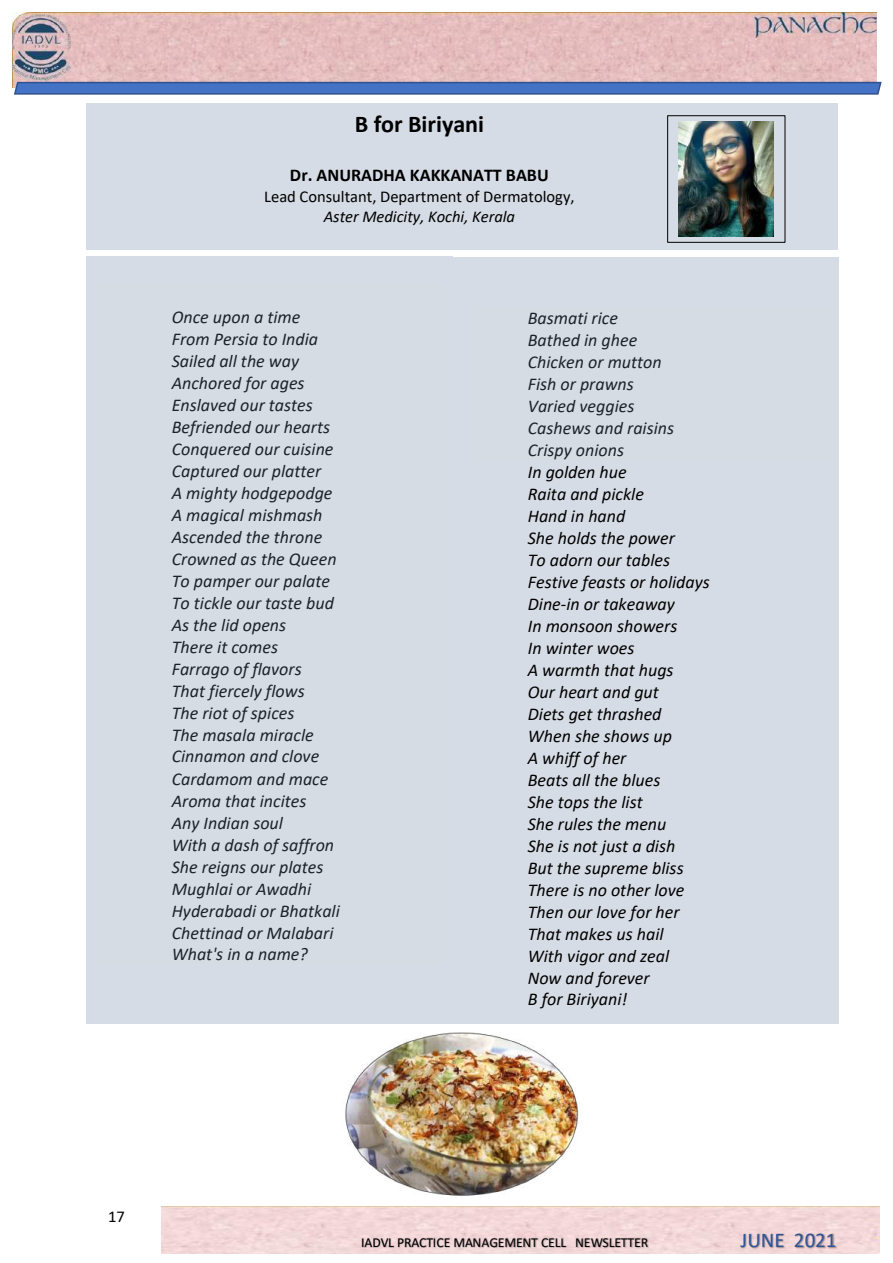
<style>
.page{position:relative;width:893px;height:1263px;background:#fff}
.page>*{position:absolute;margin:0;border:0;box-sizing:border-box;transform-origin:0 0}
.t1{font:700 24.15px "Calibri";color:#000}
.t2{font:20.85px "Calibri";letter-spacing:.01em;color:#2f5496}
.t3{font:italic 18px/21.9px "Calibri";color:#1d2228}
.t4{font:italic 18px/21.9px "Calibri";color:#000}
.t5{font:700 18px "Calibri";color:#000}
.t6{font:16.5px "Calibri";color:#000}
.t7{font:italic 16.5px "Calibri";color:#000}
.t8{font:13.65px "Calibri";letter-spacing:-.015em;color:#000}
</style>
<div class="page">
<img style="left:12px;top:12px;width:864px;height:75px">
<svg style="left:13px;top:81px;width:869px;height:14px;background:#4e73b9"></svg>
<img style="left:351px;top:1228px;width:356px;height:26px">
<img style="left:707px;top:1226px;width:157px;height:28px">
<div style="left:453px;top:257px;width:385px;height:767px;background:#d6dce5"></div>
<div style="left:86px;top:256px;width:367px;height:768px;background:#d6dce5"></div>
<div style="left:86px;top:103px;width:751px;height:147px;background:#d6dce5"></div>
<div style="left:667px;top:115px;width:118px;height:128px;border:1px solid #000"></div>
<img style="left:679px;top:122px;width:94px;height:115px">
<img style="left:345px;top:1032px;width:234px;height:164px">
<h1 class="t1" style="left:355px;top:109px;width:131px">B for Biriyani</h1>
<p class="t5" style="left:290px;top:164px;width:260px">Dr. ANURADHA KAKKANATT BABU</p>
<p class="t6" style="left:264px;top:186px;width:312px">Lead Consultant, Department of Dermatology,</p>
<p class="t7" style="left:324px;top:206px;width:193px">Aster Medicity, Kochi, Kerala</p>
<p class="t3" style="left:172px;top:306px;width:170px">Once upon a time<br>From Persia to India<br>Sailed all the way<br>Anchored for ages<br>Enslaved our tastes<br>Befriended our hearts<br>Conquered our cuisine<br>Captured our platter<br>A mighty hodgepodge<br>A magical mishmash<br>Ascended the throne<br>Crowned as the Queen<br>To pamper our palate<br>To tickle our taste bud<br>As the lid opens<br>There it comes<br>Farrago of flavors<br>That fiercely flows<br>The riot of spices<br>The masala miracle<br>Cinnamon and clove<br>Cardamom and mace<br>Aroma that incites<br>Any Indian soul<br>With a dash of saffron<br>She reigns our plates<br>Mughlai or Awadhi<br>Hyderabadi or Bhatkali<br>Chettinad or Malabari<br>What's in a name?</p>
<p class="t3" style="left:528px;top:307px;width:148px">Basmati rice<br>Bathed in ghee<br>Chicken or mutton<br>Fish or prawns<br>Varied veggies<br>Cashews and raisins<br>Crispy onions</p>
<p class="t4" style="left:528px;top:461px;width:183px">In golden hue<br>Raita and pickle<br>Hand in hand<br>She holds the power<br>To adorn our tables<br>Festive feasts or holidays<br>Dine-in or takeaway<br>In monsoon showers<br>In winter woes<br>A warmth that hugs<br>Our heart and gut<br>Diets get thrashed<br>When she shows up<br>A whiff of her<br>Beats all the blues<br>She tops the list<br>She rules the menu<br>She is not just a dish<br>But the supreme bliss<br>There is no other love<br>Then our love for her<br>That makes us hail<br>With vigor and zeal<br>Now and forever<br>B for Biriyani!</p>
<p class="t6" style="left:108px;top:1206px;width:18px">17</p>
<p class="t8" style="left:361px;top:1234px;width:288px">IADVL PRACTICE MANAGEMENT CELL NEWSLETTER</p>
<p class="t2" style="left:740px;top:1227px;width:97px">JUNE 2021</p>
</div>
